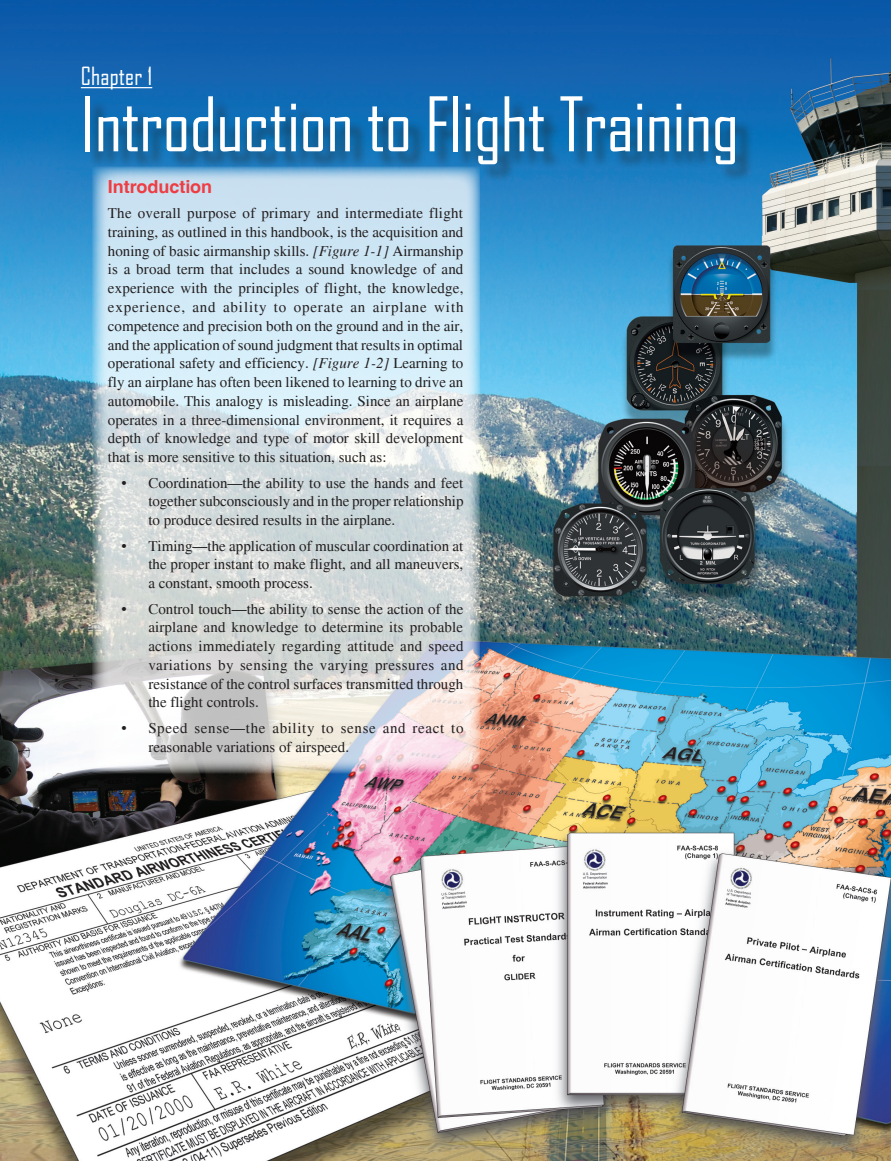
<style>
.page{position:relative;width:891px;height:1161px;background:#fff}
.page>*{position:absolute;margin:0;border:0;box-sizing:border-box;transform-origin:0 0}
.t1{font:72px "Agency FB";letter-spacing:-.005em;color:#fff}
.t2{font:24px "Agency FB";letter-spacing:.01em;color:#fff}
.t3{font:700 18px "Helvetica";letter-spacing:-.005em;color:#ee3d43}
.t4{font:15px/18.8px "Times";color:#231f20;text-align:justify}
.t5{font:15px/18.8px "Times";letter-spacing:.04em;color:#231f20}
.s1{font-style:italic}
</style>
<div class="page">
<img style="left:0;top:0;width:891px;height:1161px">
<svg style="left:92px;top:183px;width:388px;height:591px;background:#d3dfe4"></svg>
<div style="left:88px;top:98px;width:666px;height:85px;background:#231f20;opacity:.5"></div>
<hr style="left:81px;top:87px;width:71px;height:1px;background:#fff">
<h2 class="t2" style="left:81px;top:61px;width:73px">Chapter 1</h2>
<h1 class="t1" style="left:81px;top:80px;width:659px">Introduction to Flight Training</h1>
<p class="t3" style="left:108px;top:176px;width:106px">Introduction</p>
<p class="t4" style="left:108px;top:204px;width:357px">The overall purpose of primary and intermediate flight training, as outlined in this handbook, is the acquisition and honing of basic airmanship skills. <span class="s1">[Figure 1-1]</span> Airmanship is a broad term that includes a sound knowledge of and experience with the principles of flight, the knowledge, experience, and ability to operate an airplane with competence and precision both on the ground and in the air, and the application of sound judgment that results in optimal operational safety and efficiency. <span class="s1">[Figure 1-2]</span> Learning to fly an airplane has often been likened to learning to drive an automobile. This analogy is misleading. Since an airplane operates in a three-dimensional environment, it requires a depth of knowledge and type of motor skill development that is more sensitive to this situation, such as:</p>
<p class="t4" style="left:148px;top:473px;width:317px;text-indent:-27px">• Coordination—the ability to use the hands and feet together subconsciously and in the proper relationship to produce desired results in the airplane.</p>
<p class="t4" style="left:148px;top:536px;width:317px;text-indent:-27px">• Timing—the application of muscular coordination at the proper instant to make flight, and all maneuvers, a constant, smooth process.</p>
<p class="t4" style="left:148px;top:599px;width:317px;text-indent:-27px">• Control touch—the ability to sense the action of the airplane and knowledge to determine its probable actions immediately regarding attitude and speed variations by sensing the varying pressures and resistance of the control surfaces transmitted through the flight controls.</p>
<p class="t5" style="left:148px;top:718px;width:317px;text-indent:-27px">• Speed sense—the ability to sense and react to reasonable variations of airspeed.</p>
</div>
